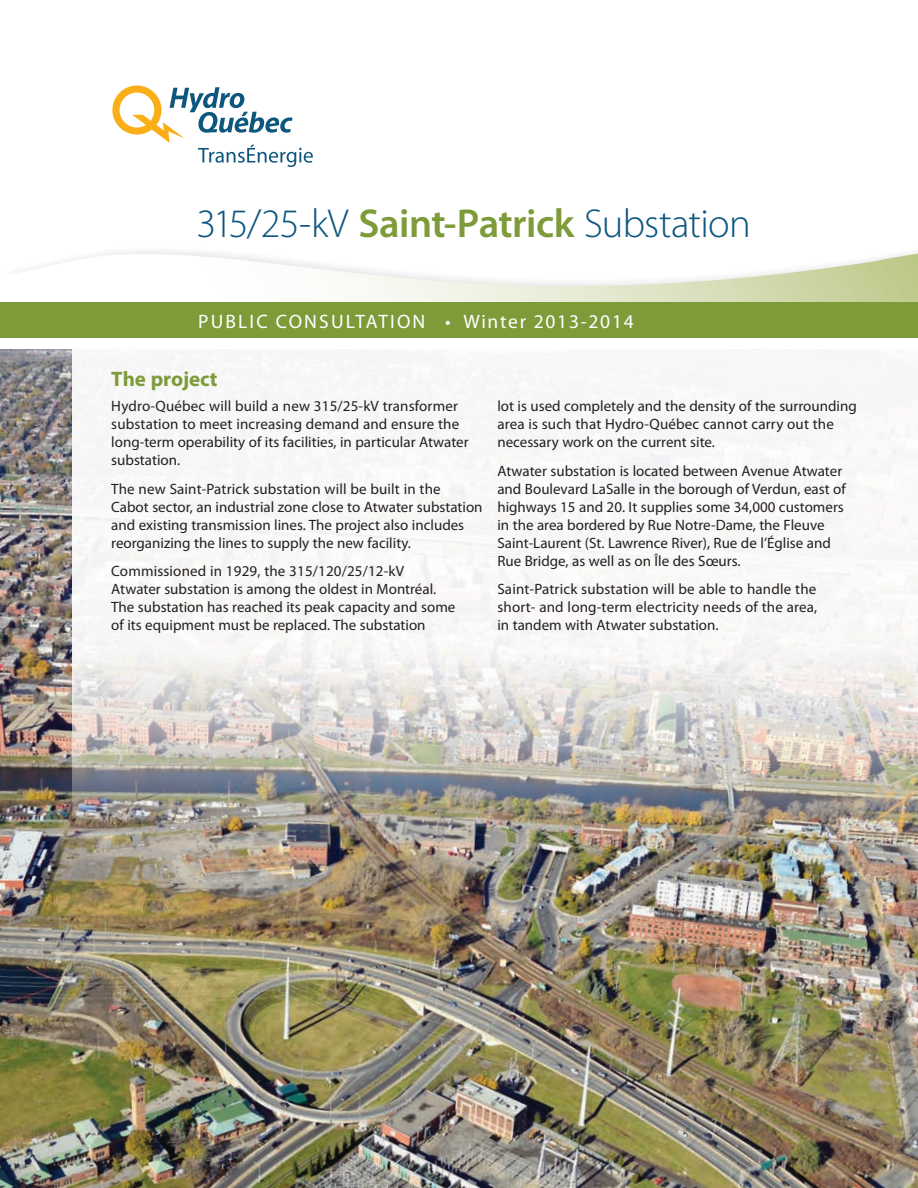
<style>
.page{position:relative;width:918px;height:1188px;background:#fff}
.page>*{position:absolute;margin:0;border:0;box-sizing:border-box;transform-origin:0 0}
.t1{font:300 40.5px "Myriad Pro";letter-spacing:-.015em;color:#0d567d}
.t2{font:700 21px "Myriad Pro";color:#7e9b39}
.t3{font:19.5px "Myriad Pro";letter-spacing:.09em;color:#fff}
.t4{font:15px/18px "Myriad Pro";color:#231f20}
.s1{font-weight:600;color:#7e9b39}
</style>
<div class="page">
<img style="left:0;top:350px;width:918px;height:838px">
<svg style="left:72px;top:350px;width:846px;height:482px;fill:#f6f6f5"></svg>
<svg style="left:15px;top:251px;width:903px;height:51px"></svg>
<svg style="left:0;top:600px;width:1px;height:104px"></svg>
<svg style="left:112px;top:86px;width:201px;height:81px"></svg>
<div style="left:0;top:302px;width:918px;height:36px;background:#7e9b39"></div>
<h1 class="t1" style="left:196px;top:201px;width:556px">315/25-kV <span class="s1">Saint-Patrick</span> Substation</h1>
<h3 class="t3" style="left:198px;top:311px;width:437px">PUBLIC CONSULTATION • Winter 2013-2014</h3>
<h2 class="t2" style="left:111px;top:367px;width:108px">The project</h2>
<p class="t4" style="left:111px;top:398px;width:359px">Hydro-Québec will build a new 315/25-kV transformer substation to meet increasing demand and ensure the long-term operability of its facilities, in particular Atwater substation.</p>
<p class="t4" style="left:111px;top:480px;width:373px">The new Saint-Patrick substation will be built in the<br>Cabot sector, an industrial zone close to Atwater substation and existing transmission lines. The project also includes reorganizing the lines to supply the new facility.</p>
<p class="t4" style="left:111px;top:563px;width:346px">Commissioned in 1929, the 315/120/25/12-kV Atwater substation is among the oldest in Montréal.<br>The substation has reached its peak capacity and some of its equipment must be replaced. The substation</p>
<p class="t4" style="left:497px;top:398px;width:361px">lot is used completely and the density of the surrounding area is such that Hydro-Québec cannot carry out the necessary work on the current site.</p>
<p class="t4" style="left:497px;top:462px;width:350px">Atwater substation is located between Avenue Atwater and Boulevard LaSalle in the borough of Verdun, east of highways 15 and 20. It supplies some 34,000 customers in the area bordered by Rue Notre-Dame, the Fleuve Saint-Laurent (St. Lawrence River), Rue de l’Église and Rue Bridge, as well as on Île des Sœurs.</p>
<p class="t4" style="left:497px;top:581px;width:322px;text-align:justify">Saint-Patrick substation will be able to handle the short- and long-term electricity needs of the area, in tandem with Atwater substation.</p>
</div>
